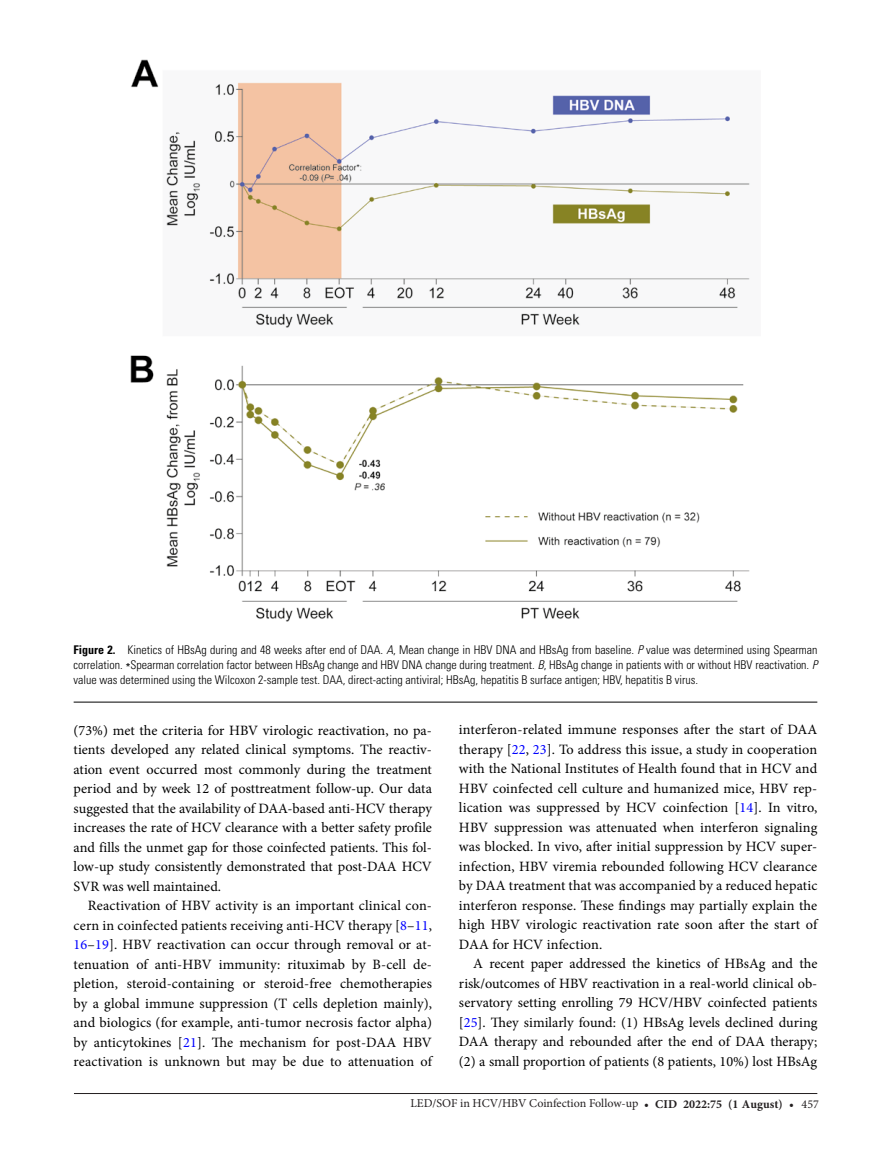
<style>
.page{position:relative;width:891px;height:1174px;background:#fff}
.page>*{position:absolute;margin:0;border:0;box-sizing:border-box;transform-origin:0 0}
.t1{font:14.25px/19.5px "Minion Pro";color:#000;text-align:justify}
.t2{font:300 condensed 12px/15px "Univers LT Std";color:#000;text-align:justify}
.t3{font:12px "Minion Pro";color:#231f20}
.s1{font-weight:700}
.s2{font-style:italic}
.s3{font-family:"Arial Unicode MS";font-weight:400;font-stretch:normal}
.s4{color:#00f}
</style>
<div class="page">
<img style="left:130px;top:59px;width:620px;height:562px">
<hr style="left:74px;top:702px;width:743px;height:1px;background:#000">
<hr style="left:74px;top:1093px;width:743px;height:1px;background:#231f20">
<p class="t2" style="left:74px;top:642px;width:745px"><span class="s1">Figure 2.</span> Kinetics of HBsAg during and 48 weeks after end of DAA. <span class="s2">A</span>, Mean change in HBV DNA and HBsAg from baseline. <span class="s2">P</span> value was determined using Spearman correlation. <span class="s3">∗</span>Spearman correlation factor between HBsAg change and HBV DNA change during treatment. <span class="s2">B</span>, HBsAg change in patients with or without HBV reactivation. <span class="s2">P </span>value was determined using the Wilcoxon 2-sample test. DAA, direct-acting antiviral; HBsAg, hepatitis B surface antigen; HBV, hepatitis B virus.</p>
<p class="t1" style="left:74px;top:720px;width:360px">(73%) met the criteria for HBV virologic reactivation, no pa&shy;tients developed any related clinical symptoms. The reactiv&shy;ation event occurred most commonly during the treatment period and by week 12 of posttreatment follow-up. Our data suggested that the availability of DAA-based anti-HCV therapy increases the rate of HCV clearance with a better safety profile and fills the unmet gap for those coinfected patients. This fol&shy;low-up study consistently demonstrated that post-DAA HCV SVR was well maintained.</p>
<p class="t1" style="left:74px;top:896px;width:360px;text-indent:14px">Reactivation of HBV activity is an important clinical con&shy;cern in coinfected patients receiving anti-HCV therapy [<span class="s4">8</span>–<span class="s4">11</span>, <span class="s4">16</span>–<span class="s4">19</span>]. HBV reactivation can occur through removal or at&shy;tenuation of anti-HBV immunity: rituximab by B-cell de&shy;pletion, steroid-containing or steroid-free chemotherapies by a global immune suppression (T cells depletion mainly), and biologics (for example, anti-tumor necrosis factor alpha) by anticytokines [<span class="s4">21</span>]. The mechanism for post-DAA HBV reactivation is unknown but may be due to attenuation of</p>
<p class="t1" style="left:459px;top:720px;width:360px">interferon-related immune responses after the start of DAA therapy [<span class="s4">22</span>, <span class="s4">23</span>]. To address this issue, a study in cooperation with the National Institutes of Health found that in HCV and HBV coinfected cell culture and humanized mice, HBV rep&shy;lication was suppressed by HCV coinfection [<span class="s4">14</span>]. In vitro, HBV suppression was attenuated when interferon signaling was blocked. In vivo, after initial suppression by HCV super&shy;infection, HBV viremia rebounded following HCV clearance by DAA treatment that was accompanied by a reduced hepatic interferon response. These findings may partially explain the high HBV virologic reactivation rate soon after the start of DAA for HCV infection.</p>
<p class="t1" style="left:459px;top:954px;width:360px;text-indent:14px">A recent paper addressed the kinetics of HBsAg and the risk/outcomes of HBV reactivation in a real-world clinical ob&shy;servatory setting enrolling 79 HCV/HBV coinfected patients [<span class="s4">25</span>]. They similarly found: (1) HBsAg levels declined during DAA therapy and rebounded after the end of DAA therapy; (2) a small proportion of patients (8 patients, 10%) lost HBsAg</p>
<p class="t3" style="left:410px;top:1096px;width:410px">LED/SOF in HCV/HBV Coinfection Follow-up <span class="s1">• CID 2022:75 (1 August) •</span> 457</p>
</div>
